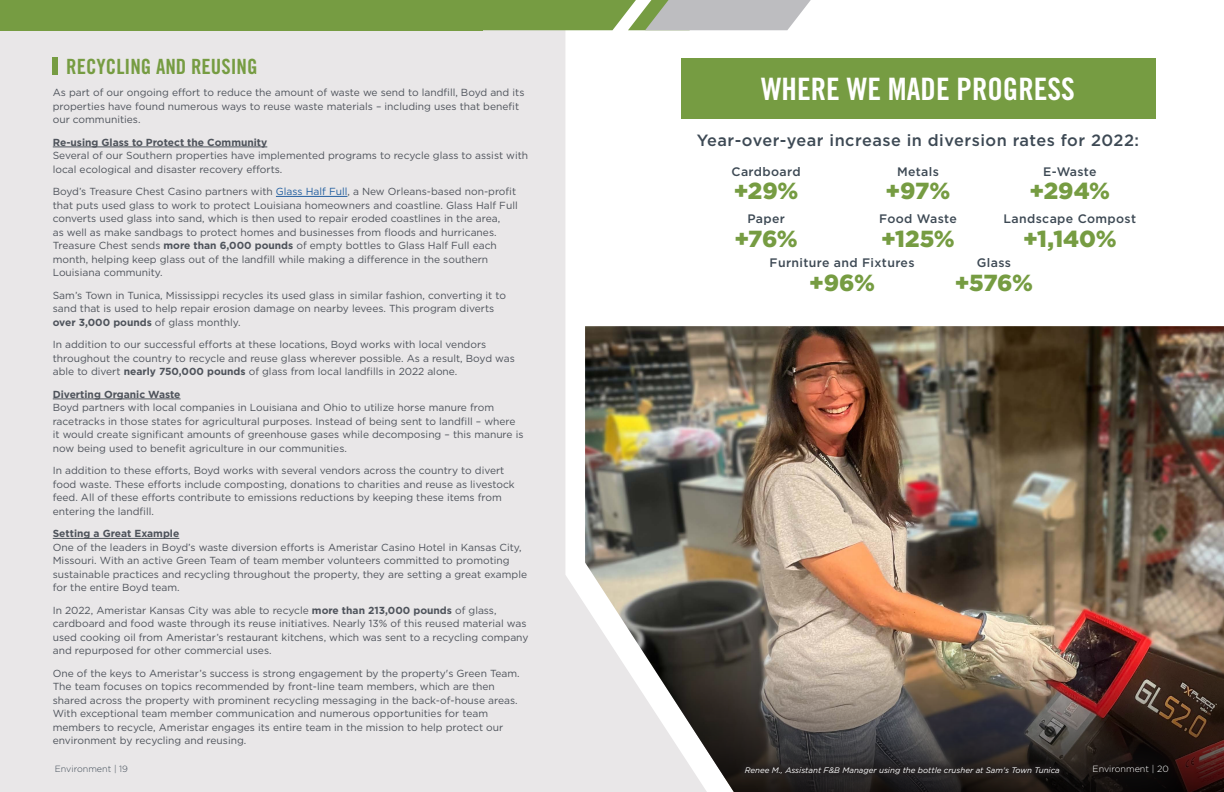
<style>
.page{position:relative;width:1224px;height:792px;background:#fff}
.page>*{position:absolute;margin:0;border:0;box-sizing:border-box;transform-origin:0 0}
.t1{font:30.9px "Trade Gothic LT Std Bd Cn 20";color:#fff}
.t2{font:900 23.2px "Gotham";color:#769c42}
.t3{font:21px "Trade Gothic LT Std Bd Cn 20";color:#769c42}
.t4{font:500 16.3px "Gotham";letter-spacing:.03em;color:#3d4954}
.t5{font:500 12.3px "Gotham";letter-spacing:.03em;color:#3d4954}
.t6{font:10.2px/13.5px "Gotham";color:#4e535b}
.t7{font:700 10.2px "Gotham";color:#4e535b}
.t8{font:300 9px "Gotham";color:#3d4954}
.t9{font:300 9px "Gotham";color:#fff}
.t10{font:italic 8px "Gotham";color:#fff}
.s1{color:#215e9f}
.s2{font-weight:700}
</style>
<div class="page">
<div style="left:0;top:0;width:775px;height:792px;background:#e9e7e8"></div>
<svg style="left:565px;top:30px;width:591px;height:574px"></svg>
<img style="left:585px;top:326px;width:639px;height:322px">
<img style="left:613px;top:648px;width:611px;height:144px">
<div style="left:737px;top:758px;width:331px;height:24px;background:#231f20;opacity:.75"></div>
<svg style="left:482px;top:0;width:329px;height:30px;background:#a0b288"></svg>
<div style="left:0;top:0;width:482px;height:30px;background:#769c42"></div>
<hr style="left:53px;top:147px;width:214px;height:1px;background:#4e535b">
<hr style="left:276px;top:196px;width:71px;height:1px;background:#215e9f">
<hr style="left:53px;top:399px;width:128px;height:1px;background:#4e535b">
<hr style="left:53px;top:538px;width:126px;height:1px;background:#4e535b">
<div style="left:53px;top:57px;width:5px;height:18px;background:#769c42"></div>
<div style="left:681px;top:58px;width:474px;height:60px;background:#769c42"></div>
<div style="left:1044px;top:715px;width:173px;height:77px;background:#231f20;opacity:.7"></div>
<h3 class="t3" style="left:66px;top:54px;width:193px">RECYCLING AND REUSING</h3>
<p class="t6" style="left:53px;top:86px;width:473px">As part of our ongoing effort to reduce the amount of waste we send to landfill, Boyd and its properties have found numerous ways to reuse waste materials – including uses that benefit our communities.</p>
<p class="t7" style="left:53px;top:135px;width:216px">Re-using Glass to Protect the Community</p>
<p class="t6" style="left:53px;top:149px;width:477px">Several of our Southern properties have implemented programs to recycle glass to assist with local ecological and disaster recovery efforts.</p>
<p class="t6" style="left:53px;top:185px;width:466px">Boyd’s Treasure Chest Casino partners with <span class="s1">Glass Half Full</span>, a New Orleans-based non-profit that puts used glass to work to protect Louisiana homeowners and coastline. Glass Half Full converts used glass into sand, which is then used to repair eroded coastlines in the area,<br>as well as make sandbags to protect homes and businesses from floods and hurricanes.<br>Treasure Chest sends <span class="s2">more than 6,000 pounds</span> of empty bottles to Glass Half Full each month, helping keep glass out of the landfill while making a difference in the southern Louisiana community.</p>
<p class="t6" style="left:53px;top:288px;width:455px">Sam’s Town in Tunica, Mississippi recycles its used glass in similar fashion, converting it to sand that is used to help repair erosion damage on nearby levees. This program diverts <span class="s2">over 3,000 pounds</span> of glass monthly.</p>
<p class="t6" style="left:53px;top:338px;width:464px">In addition to our successful efforts at these locations, Boyd works with local vendors throughout the country to recycle and reuse glass wherever possible. As a result, Boyd was able to divert <span class="s2">nearly 750,000 pounds</span> of glass from local landfills in 2022 alone.</p>
<p class="t7" style="left:53px;top:387px;width:129px">Diverting Organic Waste</p>
<p class="t6" style="left:53px;top:401px;width:472px">Boyd partners with local companies in Louisiana and Ohio to utilize horse manure from racetracks in those states for agricultural purposes. Instead of being sent to landfill – where it would create significant amounts of greenhouse gases while decomposing – this manure is now being used to benefit agriculture in our communities.</p>
<p class="t6" style="left:53px;top:464px;width:463px">In addition to these efforts, Boyd works with several vendors across the country to divert food waste. These efforts include composting, donations to charities and reuse as livestock feed. All of these efforts contribute to emissions reductions by keeping these items from entering the landfill.</p>
<p class="t7" style="left:53px;top:527px;width:128px">Setting a Great Example</p>
<p class="t6" style="left:53px;top:540px;width:476px">One of the leaders in Boyd’s waste diversion efforts is Ameristar Casino Hotel in Kansas City, Missouri. With an active Green Team of team member volunteers committed to promoting sustainable practices and recycling throughout the property, they are setting a great example for the entire Boyd team.</p>
<p class="t6" style="left:53px;top:603px;width:477px">In 2022, Ameristar Kansas City was able to recycle <span class="s2">more than 213,000 pounds</span> of glass, cardboard and food waste through its reuse initiatives. Nearly 13% of this reused material was used cooking oil from Ameristar’s restaurant kitchens, which was sent to a recycling company and repurposed for other commercial uses.</p>
<p class="t6" style="left:53px;top:666px;width:468px">One of the keys to Ameristar’s success is strong engagement by the property's Green Team.<br>The team focuses on topics recommended by front-line team members, which are then shared across the property with prominent recycling messaging in the back-of-house areas.<br>With exceptional team member communication and numerous opportunities for team members to recycle, Ameristar engages its entire team in the mission to help protect our environment by recycling and reusing.</p>
<h1 class="t1" style="left:761px;top:70px;width:315px">WHERE WE MADE PROGRESS</h1>
<h3 class="t4" style="left:697px;top:131px;width:444px">Year-over-year increase in diversion rates for 2022:</h3>
<p class="t5" style="left:732px;top:164px;width:71px">Cardboard</p>
<h2 class="t2" style="left:734px;top:175px;width:66px">+29%</h2>
<p class="t5" style="left:747px;top:212px;width:39px">Paper</p>
<h2 class="t2" style="left:735px;top:223px;width:65px">+76%</h2>
<p class="t5" style="left:897px;top:164px;width:43px">Metals</p>
<h2 class="t2" style="left:886px;top:175px;width:66px">+97%</h2>
<p class="t5" style="left:879px;top:212px;width:79px">Food Waste</p>
<h2 class="t2" style="left:881px;top:223px;width:75px">+125%</h2>
<p class="t5" style="left:1043px;top:164px;width:55px">E-Waste</p>
<h2 class="t2" style="left:1030px;top:175px;width:82px">+294%</h2>
<p class="t5" style="left:1004px;top:212px;width:134px">Landscape Compost</p>
<h2 class="t2" style="left:1023px;top:223px;width:95px">+1,140%</h2>
<p class="t5" style="left:770px;top:255px;width:146px">Furniture and Fixtures</p>
<h2 class="t2" style="left:809px;top:267px;width:67px">+96%</h2>
<p class="t5" style="left:977px;top:255px;width:36px">Glass</p>
<h2 class="t2" style="left:955px;top:267px;width:80px">+576%</h2>
<p class="t8" style="left:55px;top:764px;width:75px">Environment | 19</p>
<p class="t9" style="left:1093px;top:764px;width:78px">Environment | 20</p>
<p class="t10" style="left:745px;top:765px;width:317px">Renee M., Assistant F&amp;B Manager using the bottle crusher at Sam's Town Tunica</p>
</div>
